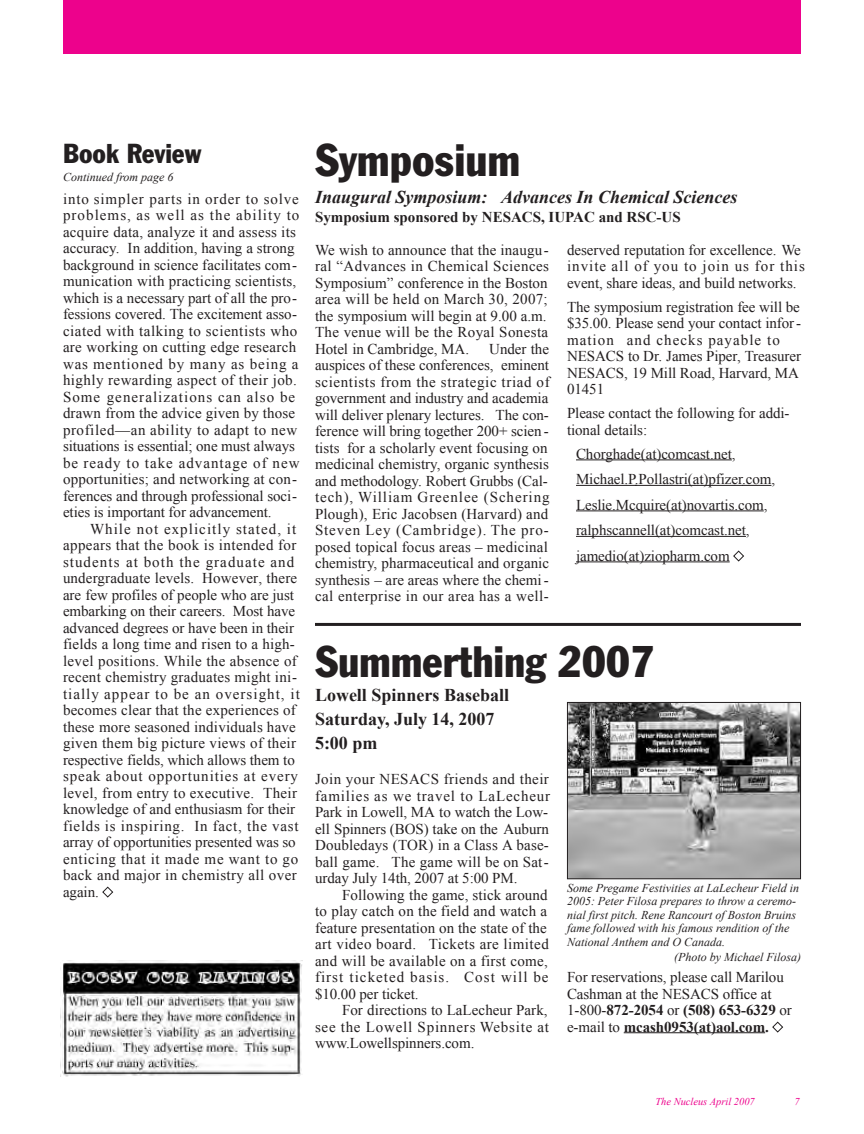
<style>
.page{position:relative;width:864px;height:1134px;background:#fff}
.page>*{position:absolute;margin:0;border:0;box-sizing:border-box;transform-origin:0 0}
.t1{font:condensed 45px "Franklin Gothic BT";color:#231f20}
.t2{font:condensed 43.5px "Franklin Gothic BT";letter-spacing:-.005em;color:#231f20}
.t3{font:condensed 27px "Franklin Gothic BT";color:#231f20}
.t4{font:700 18px/24px "Times New Roman";color:#231f20}
.t5{font:italic 700 18px "Times New Roman";color:#231f20}
.t6{font:15px/16.5px "Times New Roman";letter-spacing:.01em;color:#231f20}
.t7{font:700 15px "Times New Roman";color:#231f20}
.t8{font:italic 12px/13.5px "Times New Roman";color:#231f20}
.t9{font:italic 10.5px "Times New Roman";color:#ed028c}
.s1{color:#fff}
.s2{font-weight:700}
</style>
<div class="page">
<div style="left:63px;top:0;width:738px;height:54px;background:#ed028c"></div>
<hr style="left:576px;top:460px;width:30px;height:1px;background:#231f20">
<hr style="left:605px;top:460px;width:127px;height:1px;background:#231f20">
<hr style="left:576px;top:485px;width:61px;height:1px;background:#231f20">
<hr style="left:635px;top:485px;width:108px;height:1px;background:#231f20">
<svg style="left:743px;top:485px;width:28px;height:1px"></svg>
<hr style="left:576px;top:511px;width:188px;height:1px;background:#231f20">
<hr style="left:576px;top:536px;width:170px;height:1px;background:#231f20">
<hr style="left:576px;top:562px;width:154px;height:1px;background:#231f20">
<hr style="left:624px;top:1032px;width:141px;height:1px;background:#231f20">
<hr style="left:315px;top:623px;width:486px;height:3px;background:#231f20">
<img style="left:60px;top:961px;width:242px;height:115px">
<img style="left:569px;top:704px;width:230px;height:173px">
<div style="left:567px;top:702px;width:234px;height:177px;border:1px solid #231f20"></div>
<h3 class="t3" style="left:63px;top:144px;width:140px">Book Review</h3>
<p class="t8" style="left:63px;top:170px;width:112px">Continued from page 6</p>
<p class="t6" style="left:63px;top:190px;width:238px">into simpler parts in order to solve problems, as well as the ability to acquire data, analyze it and assess its accuracy. In addition, having a strong background in science facilitates com&shy;munication with practicing scientists, which is a necessary part of all the pro&shy;fessions covered. The excitement asso&shy;ciated with talking to scientists who are working on cutting edge research was mentioned by many as being a highly rewarding aspect of their job.<br>Some generalizations can also be drawn from the advice given by those profiled—an ability to adapt to new situations is essential; one must always be ready to take advantage of new opportunities; and networking at con&shy;ferences and through professional soci&shy;eties is important for advancement.</p>
<p class="t6" style="left:63px;top:520px;width:238px;text-indent:27px">While not explicitly stated, it appears that the book is intended for students at both the graduate and undergraduate levels. However, there are few profiles of people who are just embarking on their careers. Most have advanced degrees or have been in their fields a long time and risen to a high&shy;level positions. While the absence of recent chemistry graduates might ini&shy;tially appear to be an oversight, it becomes clear that the experiences of these more seasoned individuals have given them big picture views of their respective fields, which allows them to speak about opportunities at every level, from entry to executive. Their knowledge of and enthusiasm for their fields is inspiring. In fact, the vast array of opportunities presented was so enticing that it made me want to go back and major in chemistry all over again. <span class="s1">◆</span></p>
<h1 class="t1" style="left:315px;top:144px;width:207px">Symposium</h1>
<p class="t5" style="left:315px;top:184px;width:424px">Inaugural Symposium: Advances In Chemical Sciences</p>
<p class="t7" style="left:315px;top:207px;width:367px">Symposium sponsored by NESACS, IUPAC and RSC-US</p>
<p class="t6" style="left:315px;top:241px;width:236px">We wish to announce that the inaugu&shy;ral “Advances in Chemical Sciences Symposium” conference in the Boston area will be held on March 30, 2007; the symposium will begin at 9.00 a.m.<br>The venue will be the Royal Sonesta Hotel in Cambridge, MA.</p>
<p class="t6" style="left:315px;top:340px;width:236px;text-indent:174px">Under the auspices of these conferences, eminent scientists from the strategic triad of government and industry and academia will deliver plenary lectures. The con&shy;ference will bring together 200+ scien - tists for a scholarly event focusing on medicinal chemistry, organic synthesis and methodology. Robert Grubbs (Cal&shy;tech), William Greenlee (Schering Plough), Eric Jacobsen (Harvard) and Steven Ley (Cambridge). The pro&shy;posed topical focus areas – medicinal chemistry, pharmaceutical and organic synthesis – are areas where the chemi&shy;cal enterprise in our area has a well-</p>
<p class="t6" style="left:567px;top:241px;width:239px">deserved reputation for excellence. We invite all of you to join us for this event, share ideas, and build networks.</p>
<p class="t6" style="left:567px;top:298px;width:236px">The symposium registration fee will be $35.00. Please send your contact infor&shy;mation and checks payable to<br>NESACS to Dr. James Piper, Treasurer<br>NESACS, 19 Mill Road, Harvard, MA<br>01451</p>
<p class="t6" style="left:567px;top:405px;width:224px">Please contact the following for addi&shy;tional details:</p>
<p class="t6" style="left:576px;top:441px;width:201px;line-height:25.5px">Chorghade(at)comcast.net, Michael.P.Pollastri(at)pfizer.com, Leslie.Mcquire(at)novartis.com, ralphscannell(at)comcast.net, jamedio(at)ziopharm.com <span class="s1">◆</span></p>
<h2 class="t2" style="left:315px;top:646px;width:341px">Summerthing 2007</h2>
<p class="t4" style="left:315px;top:683px;width:196px">Lowell Spinners Baseball<br>Saturday, July 14, 2007<br>5:00 pm</p>
<p class="t6" style="left:315px;top:771px;width:237px">Join your NESACS friends and their families as we travel to LaLecheur Park in Lowell, MA to watch the Low&shy;ell Spinners (BOS) take on the Auburn Doubledays (TOR) in a Class A base&shy;ball game. The game will be on Sat&shy;urday July 14th, 2007 at 5:00 PM.</p>
<p class="t6" style="left:315px;top:886px;width:235px;text-indent:27px">Following the game, stick around to play catch on the field and watch a feature presentation on the state of the art video board. Tickets are limited and will be available on a first come, first ticketed basis. Cost will be $10.00 per ticket.</p>
<p class="t6" style="left:315px;top:1002px;width:235px;text-align:justify;text-indent:27px">For directions to LaLecheur Park, see the Lowell Spinners Website at www.Lowellspinners.com.</p>
<p class="t8" style="left:567px;top:881px;width:234px">Some Pregame Festivities at LaLecheur Field in 2005: Peter Filosa prepares to throw a ceremo&shy;nial first pitch. Rene Rancourt of Boston Bruins fame followed with his famous rendition of the National Anthem and O Canada.</p>
<p class="t8" style="left:674px;top:950px;width:128px">(Photo by Michael Filosa)</p>
<p class="t6" style="left:567px;top:969px;width:226px">For reservations, please call Marilou Cashman at the NESACS office at 1-800-<span class="s2">872-2054</span> or <span class="s2">(508) 653-6329</span> or e-mail to <span class="s2">mcash0953(at)aol.com.</span> <span class="s1">◆</span></p>
<p class="t9" style="left:655px;top:1094px;width:101px">The Nucleus April 2007</p>
<p class="t9" style="left:794px;top:1094px;width:7px">7</p>
</div>
